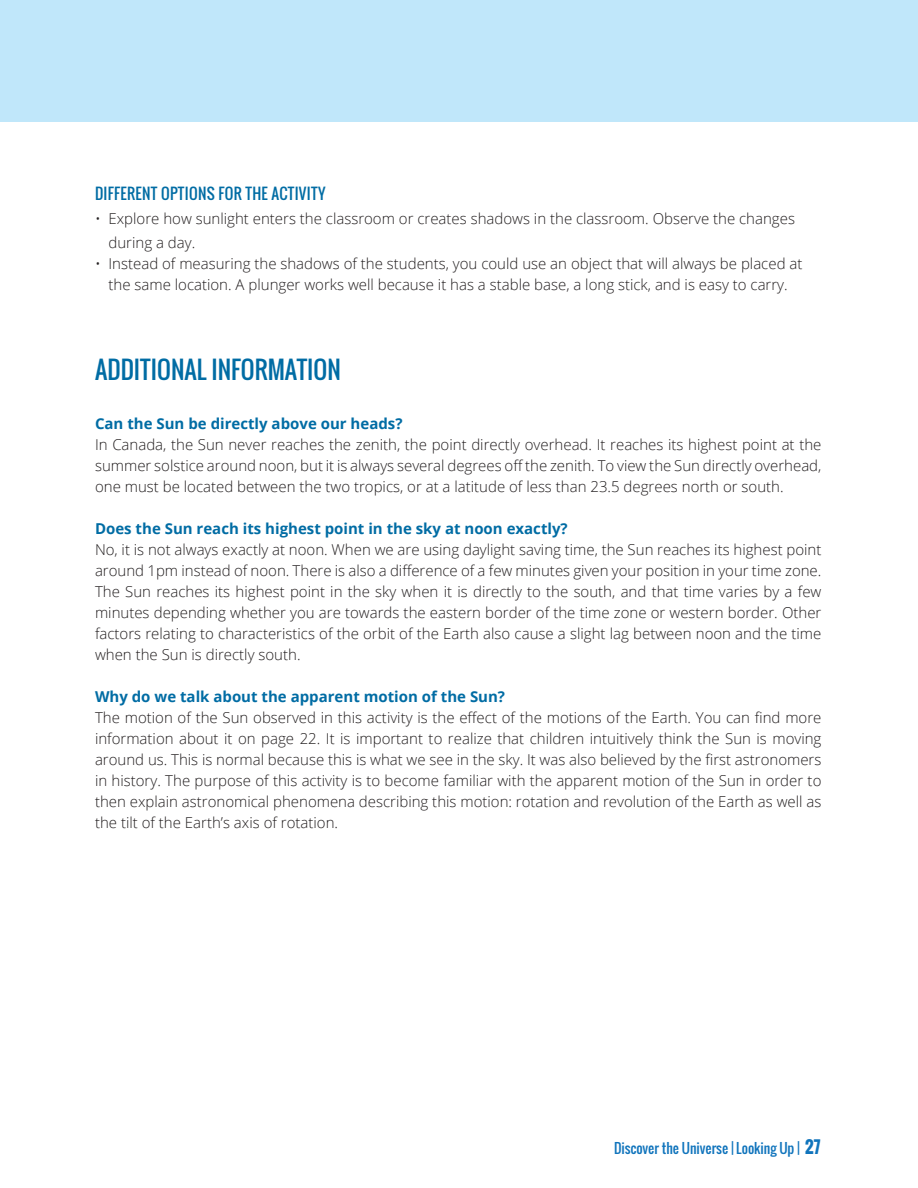
<style>
.page{position:relative;width:918px;height:1188px;background:#fff}
.page>*{position:absolute;margin:0;border:0;box-sizing:border-box;transform-origin:0 0}
.t1{font:24px "Oswald";color:#006ca4}
.t2{font:300 15px/21px "Open Sans";color:#231f20;text-align:justify}
.t3{font:700 15px "Open Sans";color:#006ca4}
.t4{font:15px "Oswald";letter-spacing:.02em;color:#006ca4}
.t5{font:13.5px "Oswald";color:#1074bc}
.s1{font-weight:700;font-size:16.5px}
</style>
<div class="page">
<div style="left:0;top:0;width:918px;height:122px;background:#c0e7fa"></div>
<p class="t4" style="left:95px;top:183px;width:232px">DIFFERENT OPTIONS FOR THE ACTIVITY</p>
<p class="t2" style="left:109px;top:207px;width:688px;line-height:24px;text-indent:-14px">• Explore how sunlight enters the classroom or creates shadows in the classroom. Observe the changes during a day.</p>
<p class="t2" style="left:95px;top:253px;width:709px;text-align:center">• Instead of measuring the shadows of the students, you could use an object that will always be placed at the same location. A plunger works well because it has a stable base, a long stick, and is easy to carry.</p>
<h1 class="t1" style="left:95px;top:352px;width:247px">ADDITIONAL INFORMATION</h1>
<p class="t3" style="left:95px;top:413px;width:309px">Can the Sun be directly above our heads?</p>
<p class="t2" style="left:95px;top:434px;width:728px">In Canada, the Sun never reaches the zenith, the point directly overhead. It reaches its highest point at the summer solstice around noon, but it is always several degrees off the zenith. To view the Sun directly overhead, one must be located between the two tropics, or at a latitude of less than 23.5 degrees north or south.</p>
<p class="t3" style="left:95px;top:518px;width:474px">Does the Sun reach its highest point in the sky at noon exactly?</p>
<p class="t2" style="left:95px;top:539px;width:728px">No, it is not always exactly at noon. When we are using daylight saving time, the Sun reaches its highest point around 1pm instead of noon. There is also a difference of a few minutes given your position in your time zone.<br>The Sun reaches its highest point in the sky when it is directly to the south, and that time varies by a few minutes depending whether you are towards the eastern border of the time zone or western border. Other factors relating to characteristics of the orbit of the Earth also cause a slight lag between noon and the time when the Sun is directly south.</p>
<p class="t3" style="left:95px;top:686px;width:412px">Why do we talk about the apparent motion of the Sun?</p>
<p class="t2" style="left:95px;top:707px;width:728px">The motion of the Sun observed in this activity is the effect of the motions of the Earth. You can find more information about it on page 22. It is important to realize that children intuitively think the Sun is moving around us. This is normal because this is what we see in the sky. It was also believed by the first astronomers in history. The purpose of this activity is to become familiar with the apparent motion of the Sun in order to then explain astronomical phenomena describing this motion: rotation and revolution of the Earth as well as the tilt of the Earth’s axis of rotation.</p>
<p class="t5" style="left:614px;top:1138px;width:208px">Discover the Universe | Looking Up | <span class="s1">27</span></p>
</div>
